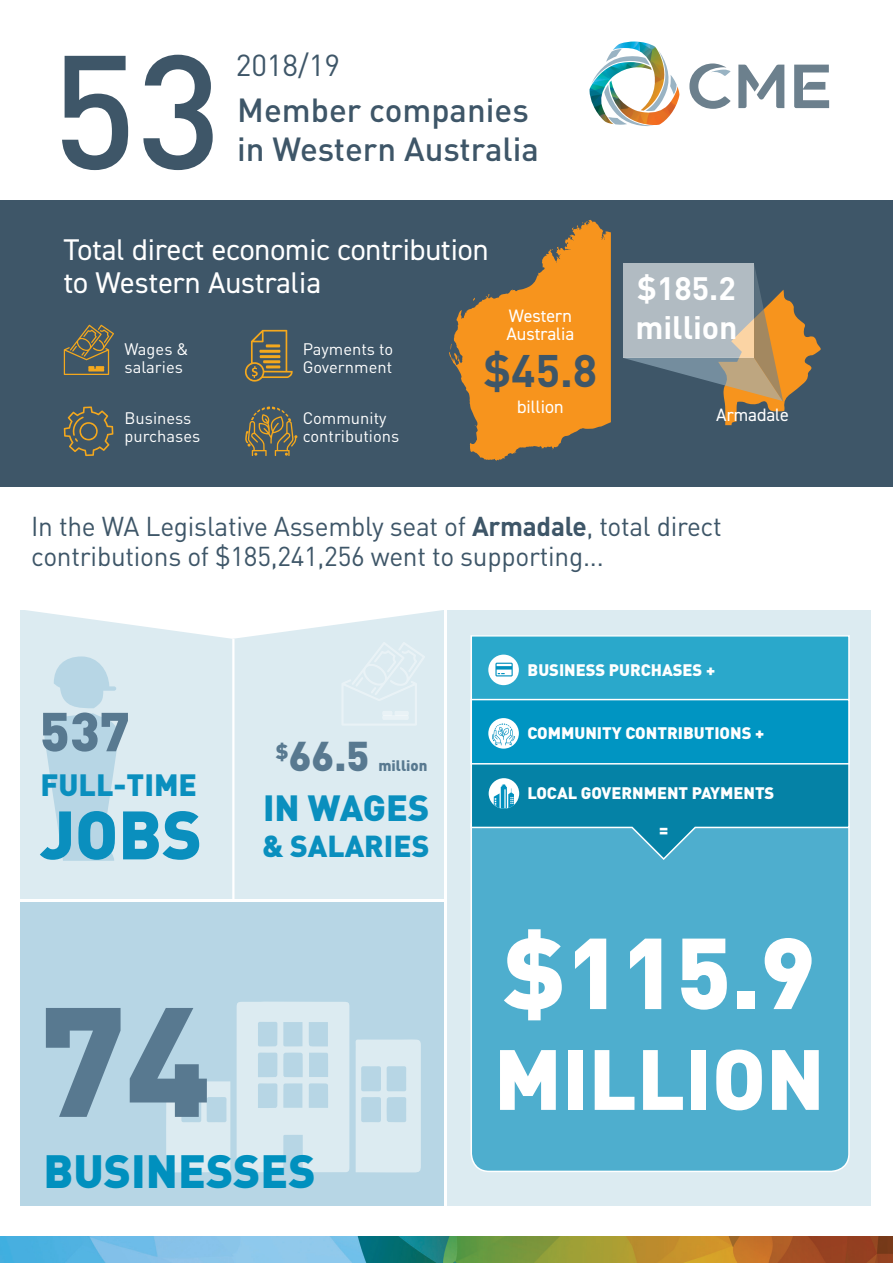
<style>
.page{position:relative;width:893px;height:1263px;background:#fff}
.page>*{position:absolute;margin:0;border:0;box-sizing:border-box;transform-origin:0 0}
.t1{font:500 158.85px "DIN Pro";color:#3e5668}
.t2{font:900 153px "DIN Pro";color:#587990}
.t3{font:900 99px "DIN Pro";color:#fff}
.t4{font:900 84px "DIN Pro";color:#fff}
.t5{font:900 67.35px "DIN Pro";color:#0a8fbe}
.t6{font:900 54px "DIN Pro";color:#587990}
.t7{font:900 46.05px "DIN Pro";color:#0090be}
.t8{font:700 45px "DIN Pro";color:#3e5668}
.t9{font:900 41.1px "DIN Pro";color:#587990}
.t10{font:900 36px "DIN Pro";color:#0a8fbe}
.t11{font:500 33px/39.6px "DIN Pro";color:#3e5668}
.t12{font:700 32.1px "DIN Pro";color:#fff}
.t13{font:900 30.45px "DIN Pro";color:#0a8fbe}
.t14{font:30px/33px "DIN2014";color:#fff}
.t15{font:900 30px "DIN Pro";color:#0a8fbe}
.t16{font:30px "DIN Pro";color:#3e5668}
.t17{font:27px/30px "DIN Pro";letter-spacing:-.01em;color:#3e5668}
.t18{font:18px "DIN2014";color:#fff}
.t19{font:16.5px/18px "DIN Pro";color:#fff}
.t20{font:900 16.5px "DIN Pro";color:#fff}
.t21{font:900 15px "DIN Pro";color:#587990}
.s1{font-weight:700}
</style>
<div class="page">
<div style="left:0;top:0;width:893px;height:524px;background:#3e5668"></div>
<svg style="left:449px;top:220px;width:162px;height:241px"></svg>
<div style="left:0;top:0;width:893px;height:200px;background:#fff"></div>
<div style="left:0;top:487px;width:893px;height:749px;background:#fff"></div>
<div style="left:447px;top:610px;width:424px;height:596px;background:#dcebf1"></div>
<div style="left:21px;top:610px;width:423px;height:289px;background:#dcebf1"></div>
<div style="left:21px;top:902px;width:423px;height:304px;background:#b7d6e5"></div>
<svg style="left:237px;top:1001px;width:112px;height:171px"></svg>
<svg style="left:355px;top:1039px;width:66px;height:133px"></svg>
<svg style="left:166px;top:1081px;width:64px;height:91px"></svg>
<div style="left:470px;top:861px;width:380px;height:311px;background:#4eaece"></div>
<div style="left:471px;top:636px;width:378px;height:64px;background:#2aa8cb"></div>
<div style="left:470px;top:635px;width:380px;height:66px;border:2px solid #fff"></div>
<div style="left:471px;top:700px;width:378px;height:64px;background:#0095c2"></div>
<div style="left:470px;top:699px;width:380px;height:65px;border:2px solid #fff"></div>
<div style="left:488px;top:655px;width:31px;height:30px;background:#fff;border-radius:50%"></div>
<svg style="left:495px;top:663px;width:18px;height:13px"></svg>
<svg style="left:488px;top:718px;width:31px;height:31px"></svg>
<svg style="left:470px;top:762px;width:380px;height:99px;background:#2896b7"></svg>
<svg style="left:492px;top:723px;width:23px;height:22px"></svg>
<svg style="left:738px;top:65px;width:46px;height:43px"></svg>
<svg style="left:794px;top:65px;width:35px;height:43px"></svg>
<svg style="left:689px;top:63px;width:42px;height:46px"></svg>
<img style="left:589px;top:42px;width:90px;height:61px">
<img style="left:591px;top:49px;width:86px;height:77px">
<svg style="left:64px;top:325px;width:50px;height:50px"></svg>
<svg style="left:64px;top:406px;width:49px;height:50px"></svg>
<svg style="left:245px;top:406px;width:52px;height:50px"></svg>
<svg style="left:245px;top:330px;width:48px;height:52px"></svg>
<img style="left:0;top:1236px;width:893px;height:27px">
<svg style="left:624px;top:266px;width:197px;height:160px"></svg>
<div style="left:623px;top:264px;width:131px;height:94px;background:#b1bbc2"></div>
<hr style="left:232px;top:639px;width:2px;height:262px;background:#fff">
<svg style="left:27px;top:610px;width:414px;height:251px"></svg>
<p class="t1" style="left:52px;top:4px;width:171px">53</p>
<p class="t16" style="left:236px;top:45px;width:106px">2018/19</p>
<p class="t11" style="left:237px;top:89px;width:303px">Member companies in Western Australia</p>
<p class="t14" style="left:64px;top:233px;width:426px">Total direct economic contribution to Western Australia</p>
<p class="t18" style="left:509px;top:305px;width:64px">Western</p>
<p class="t18" style="left:506px;top:323px;width:69px">Australia</p>
<p class="t19" style="left:125px;top:340px;width:66px">Wages &amp; salaries</p>
<p class="t19" style="left:125px;top:409px;width:77px">Business purchases</p>
<p class="t19" style="left:303px;top:409px;width:98px">Community contributions</p>
<p class="t19" style="left:303px;top:340px;width:92px">Payments to<br>Government</p>
<p class="t8" style="left:483px;top:340px;width:115px">$45.8</p>
<p class="t18" style="left:517px;top:396px;width:48px">billion</p>
<p class="t12" style="left:637px;top:267px;width:100px">$185.2</p>
<p class="t12" style="left:635px;top:305px;width:104px">million</p>
<p class="t18" style="left:716px;top:403px;width:74px">Armadale</p>
<p class="t17" style="left:31px;top:510px;width:692px">In the WA Legislative Assembly seat of <span class="s1">Armadale</span>, total direct contributions of $185,241,256 went to supporting...</p>
<p class="t6" style="left:40px;top:695px;width:92px">537</p>
<p class="t13" style="left:40px;top:765px;width:158px">FULL-TIME</p>
<p class="t5" style="left:40px;top:789px;width:163px">JOBS</p>
<p class="t9" style="left:276px;top:729px;width:95px"><sup>$</sup>66.5</p>
<p class="t21" style="left:378px;top:756px;width:50px">million</p>
<p class="t10" style="left:263px;top:784px;width:168px">IN WAGES</p>
<p class="t15" style="left:262px;top:826px;width:169px">&amp; SALARIES</p>
<p class="t2" style="left:41px;top:957px;width:172px">74</p>
<p class="t7" style="left:43px;top:1140px;width:274px">BUSINESSES</p>
<p class="t20" style="left:528px;top:659px;width:189px">BUSINESS PURCHASES +</p>
<p class="t20" style="left:528px;top:722px;width:238px">COMMUNITY CONTRIBUTIONS +</p>
<p class="t20" style="left:528px;top:781px;width:248px">LOCAL GOVERNMENT PAYMENTS</p>
<p class="t20" style="left:659px;top:818px;width:11px">=</p>
<p class="t3" style="left:503px;top:906px;width:313px">$115.9</p>
<p class="t4" style="left:494px;top:1022px;width:332px">MILLION</p>
</div>
